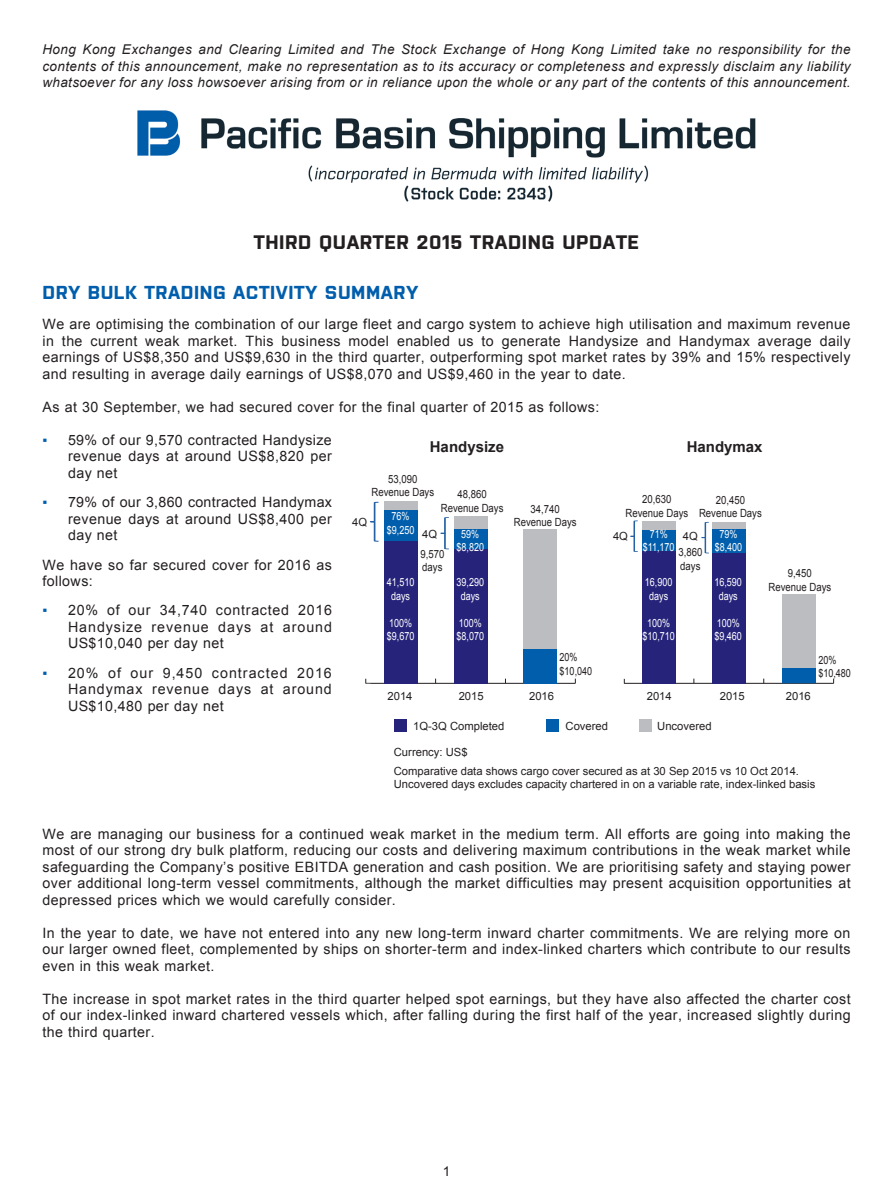
<style>
.page{position:relative;width:893px;height:1191px;background:#fff}
.page>*{position:absolute;margin:0;border:0;box-sizing:border-box;transform-origin:0 0}
.t1{font:700 19.5px "Purista";letter-spacing:.03em;color:#231f20}
.t2{font:700 18.75px "Purista";letter-spacing:.03em;color:#015eac}
.t3{font:700 15px "Arial";color:#231f20}
.t4{font:14.25px/16.5px "Arial";letter-spacing:.03em;color:#231f20;text-align:justify}
.t5{font:italic 13.5px/16.5px "Arial";letter-spacing:.025em;color:#231f20;text-align:justify}
.t6{font:13.5px "Arial";color:#231f20}
.t7{font:11.25px/18.3px "Arial";color:#231f20}
.t8{font:11.25px/13.5px "Arial";color:#231f20;text-align:center;scale:.85 1}
.t9{font:11.25px/13.5px "Arial";color:#fff;text-align:center;scale:.8 1}
.t10{font:11.25px/13.5px "Arial";color:#231f20;scale:.8 1}
.s1{color:#015eac}
</style>
<div class="page">
<hr style="left:366px;top:683px;width:209px;height:1px;background:#231f20">
<div style="left:384px;top:501px;width:33px;height:10px;background:#bcbdc0"></div>
<div style="left:454px;top:516px;width:33px;height:13px;background:#bcbdc0"></div>
<div style="left:524px;top:530px;width:33px;height:119px;background:#bcbdc0"></div>
<div style="left:384px;top:511px;width:33px;height:30px;background:#015eac"></div>
<div style="left:454px;top:529px;width:33px;height:20px;background:#015eac"></div>
<div style="left:524px;top:649px;width:33px;height:34px;background:#015eac"></div>
<div style="left:384px;top:541px;width:33px;height:142px;background:#26237b"></div>
<div style="left:454px;top:549px;width:33px;height:134px;background:#26237b"></div>
<hr style="left:624px;top:683px;width:210px;height:1px;background:#231f20">
<div style="left:642px;top:521px;width:34px;height:9px;background:#bcbdc0"></div>
<div style="left:712px;top:523px;width:34px;height:6px;background:#bcbdc0"></div>
<div style="left:782px;top:594px;width:33px;height:74px;background:#bcbdc0"></div>
<div style="left:642px;top:530px;width:34px;height:20px;background:#015eac"></div>
<div style="left:712px;top:529px;width:34px;height:24px;background:#015eac"></div>
<div style="left:782px;top:668px;width:33px;height:15px;background:#015eac"></div>
<div style="left:642px;top:550px;width:34px;height:133px;background:#26237b"></div>
<div style="left:712px;top:553px;width:34px;height:130px;background:#26237b"></div>
<div style="left:394px;top:719px;width:13px;height:12px;background:#26237b"></div>
<div style="left:546px;top:719px;width:13px;height:12px;background:#015eac"></div>
<div style="left:639px;top:719px;width:12px;height:12px;background:#bcbdc0"></div>
<svg style="left:369px;top:502px;width:10px;height:40px"></svg>
<svg style="left:440px;top:517px;width:9px;height:32px"></svg>
<svg style="left:630px;top:520px;width:8px;height:32px"></svg>
<svg style="left:701px;top:522px;width:8px;height:31px"></svg>
<img style="left:137px;top:110px;width:619px;height:92px">
<p class="t5" style="left:43px;top:41px;width:810px">Hong Kong Exchanges and Clearing Limited and The Stock Exchange of Hong Kong Limited take no responsibility for the contents of this announcement, make no representation as to its accuracy or completeness and expressly disclaim any liability whatsoever for any loss howsoever arising from or in reliance upon the whole or any part of the contents of this announcement.</p>
<h1 class="t1" style="left:254px;top:228px;width:387px">THIRD QUARTER 2015 TRADING UPDATE</h1>
<h2 class="t2" style="left:43px;top:279px;width:377px">DRY BULK TRADING ACTIVITY SUMMARY</h2>
<p class="t4" style="left:43px;top:316px;width:810px">We are optimising the combination of our large fleet and cargo system to achieve high utilisation and maximum revenue in the current weak market. This business model enabled us to generate Handysize and Handymax average daily earnings of US$8,350 and US$9,630 in the third quarter, outperforming spot market rates by 39% and 15% respectively and resulting in average daily earnings of US$8,070 and US$9,460 in the year to date.</p>
<p class="t4" style="left:43px;top:399px;width:558px">As at 30 September, we had secured cover for the final quarter of 2015 as follows:</p>
<p class="t4" style="left:68px;top:432px;width:265px;text-indent:-26px"><span class="s1">▪</span> 59% of our 9,570 contracted Handysize revenue days at around US$8,820 per day net</p>
<p class="t4" style="left:68px;top:494px;width:266px;text-indent:-26px"><span class="s1">▪</span> 79% of our 3,860 contracted Handymax revenue days at around US$8,400 per day net</p>
<p class="t4" style="left:43px;top:556px;width:291px">We have so far secured cover for 2016 as follows:</p>
<p class="t4" style="left:68px;top:602px;width:265px;text-indent:-26px"><span class="s1">▪</span> 20% of our 34,740 contracted 2016<br>Handysize revenue days at around US$10,040 per day net</p>
<p class="t4" style="left:68px;top:664px;width:265px;text-indent:-26px"><span class="s1">▪</span> 20% of our 9,450 contracted 2016<br>Handymax revenue days at around US$10,480 per day net</p>
<p class="t3" style="left:430px;top:437px;width:76px">Handysize</p>
<p class="t3" style="left:687px;top:437px;width:77px">Handymax</p>
<p class="t8" style="left:371px;top:472px;width:75px">53,090<br>Revenue Days</p>
<p class="t9" style="left:387px;top:509px;width:36px">76% $9,250</p>
<p class="t8" style="left:441px;top:487px;width:75px">48,860<br>Revenue Days</p>
<p class="t9" style="left:456px;top:527px;width:36px">59% $8,820</p>
<p class="t9" style="left:456px;top:575px;width:36px">39,290 days</p>
<p class="t9" style="left:456px;top:616px;width:36px;text-align:left">100% $8,070</p>
<p class="t8" style="left:625px;top:493px;width:75px">20,630<br>Revenue Days</p>
<p class="t9" style="left:643px;top:527px;width:41px">71% $11,170</p>
<p class="t9" style="left:645px;top:575px;width:36px">16,900 days</p>
<p class="t9" style="left:642px;top:616px;width:42px">100% $10,710</p>
<p class="t8" style="left:699px;top:493px;width:75px">20,450<br>Revenue Days</p>
<p class="t9" style="left:715px;top:527px;width:36px">79% $8,400</p>
<p class="t9" style="left:714px;top:575px;width:36px">16,590 days</p>
<p class="t9" style="left:714px;top:616px;width:36px;text-align:left">100% $9,460</p>
<p class="t8" style="left:514px;top:502px;width:75px">34,740<br>Revenue Days</p>
<p class="t7" style="left:352px;top:513px;width:17px">4Q</p>
<p class="t7" style="left:422px;top:525px;width:17px">4Q</p>
<p class="t7" style="left:613px;top:527px;width:17px">4Q</p>
<p class="t7" style="left:683px;top:527px;width:17px">4Q</p>
<p class="t8" style="left:678px;top:546px;width:30px;text-align:left">3,860 days</p>
<p class="t8" style="left:420px;top:547px;width:30px;text-align:left">9,570 days</p>
<p class="t8" style="left:769px;top:567px;width:75px">9,450<br>Revenue Days</p>
<p class="t9" style="left:387px;top:575px;width:36px">41,510 days</p>
<p class="t9" style="left:387px;top:616px;width:36px;text-align:left">100% $9,670</p>
<p class="t10" style="left:560px;top:651px;width:42px">20% $10,040</p>
<p class="t10" style="left:818px;top:653px;width:42px">20% $10,480</p>
<p class="t7" style="left:387px;top:686px;width:27px">2014</p>
<p class="t7" style="left:459px;top:686px;width:27px">2015</p>
<p class="t7" style="left:529px;top:686px;width:27px">2016</p>
<p class="t7" style="left:647px;top:686px;width:27px">2014</p>
<p class="t7" style="left:720px;top:686px;width:27px">2015</p>
<p class="t7" style="left:786px;top:686px;width:27px">2016</p>
<p class="t7" style="left:413px;top:716px;width:93px">1Q-3Q Completed</p>
<p class="t7" style="left:566px;top:716px;width:44px">Covered</p>
<p class="t7" style="left:657px;top:716px;width:56px">Uncovered</p>
<p class="t7" style="left:394px;top:743px;width:407px">Currency: US$<br>Comparative data shows cargo cover secured as at 30 Sep 2015 vs 10 Oct 2014.</p>
<p class="t7" style="left:394px;top:775px;width:423px">Uncovered days excludes capacity chartered in on a variable rate, index-linked basis</p>
<p class="t4" style="left:43px;top:825px;width:810px">We are managing our business for a continued weak market in the medium term. All efforts are going into making the most of our strong dry bulk platform, reducing our costs and delivering maximum contributions in the weak market while safeguarding the Company’s positive EBITDA generation and cash position. We are prioritising safety and staying power over additional long-term vessel commitments, although the market difficulties may present acquisition opportunities at depressed prices which we would carefully consider.</p>
<p class="t4" style="left:43px;top:924px;width:810px">In the year to date, we have not entered into any new long-term inward charter commitments. We are relying more on our larger owned fleet, complemented by ships on shorter-term and index-linked charters which contribute to our results even in this weak market.</p>
<p class="t4" style="left:43px;top:990px;width:810px">The increase in spot market rates in the third quarter helped spot earnings, but they have also affected the charter cost of our index-linked inward chartered vessels which, after falling during the first half of the year, increased slightly during the third quarter.</p>
<p class="t6" style="left:443px;top:1162px;width:9px">1</p>
</div>
